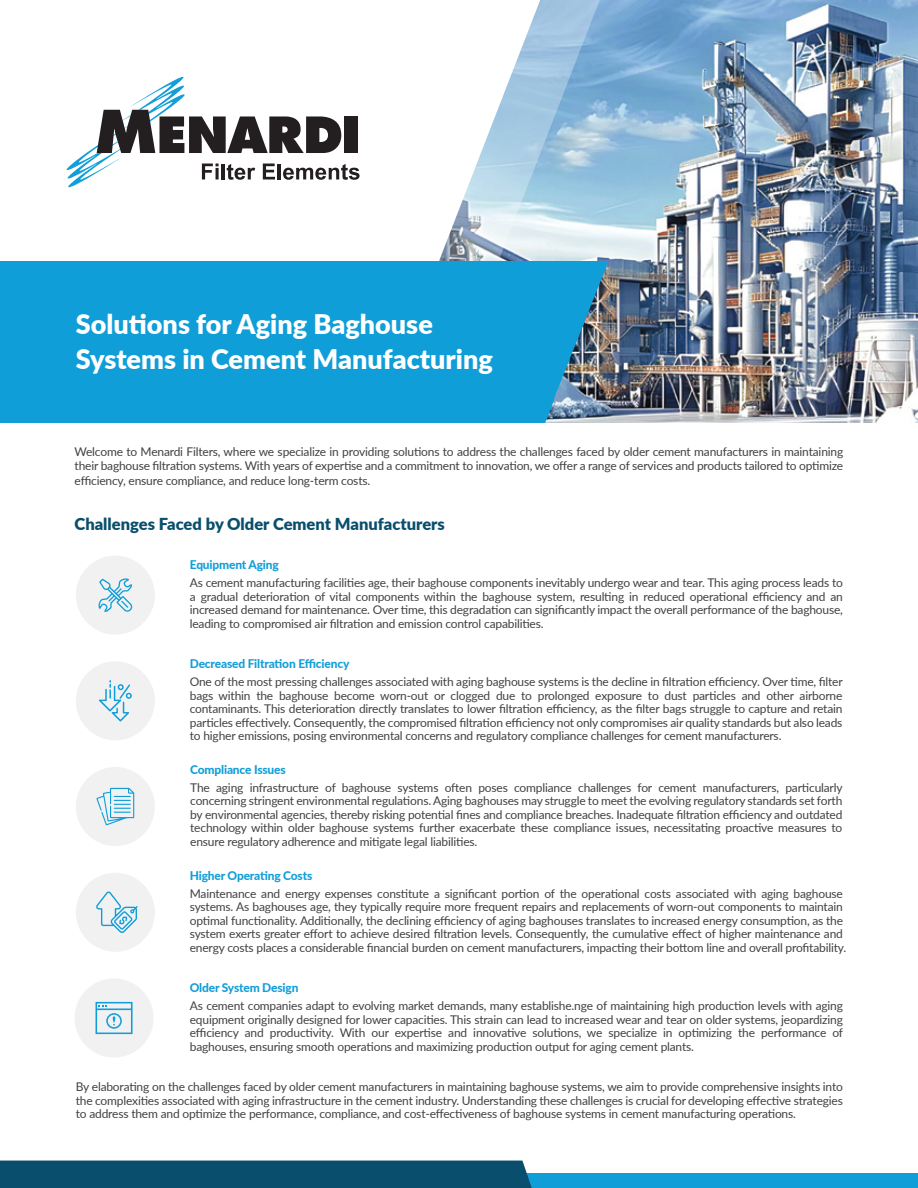
<style>
.page{position:relative;width:918px;height:1188px;background:#fff}
.page>*{position:absolute;margin:0;border:0;box-sizing:border-box;transform-origin:0 0}
.t1{font:900 27px/34.5px "Lato";color:#fff}
.t2{font:900 16.5px "Lato";color:#094e6c}
.t3{font:12px/13.5px "Lato";letter-spacing:-.015em;color:#414042;text-align:justify}
.t4{font:800 12px "Lato";letter-spacing:-.015em;color:#129ed9}
</style>
<div class="page">
<img style="left:695px;top:0;width:223px;height:423px">
<div style="left:0;top:1174px;width:918px;height:14px;background:#109ed9"></div>
<div style="left:0;top:1161px;width:532px;height:27px;background:#094e6c"></div>
<img style="left:540px;top:0;width:155px;height:423px">
<svg style="left:0;top:1px;width:540px;height:261px"></svg>
<svg style="left:67px;top:77px;width:293px;height:110px"></svg>
<div style="left:344px;top:116px;width:13px;height:37px;background:#231f20"></div>
<svg style="left:0;top:262px;width:630px;height:161px;fill:#109ed9"></svg>
<div style="left:76px;top:556px;width:79px;height:79px;background:#f1f1f2;border-radius:40px"></div>
<svg style="left:98px;top:578px;width:35px;height:34px"></svg>
<div style="left:76px;top:661px;width:79px;height:79px;background:#f1f1f2;border-radius:40px"></div>
<svg style="left:99px;top:680px;width:33px;height:42px"></svg>
<div style="left:76px;top:767px;width:79px;height:79px;background:#f1f1f2;border-radius:40px"></div>
<svg style="left:96px;top:788px;width:38px;height:37px"></svg>
<div style="left:76px;top:873px;width:79px;height:79px;background:#f1f1f2;border-radius:40px"></div>
<svg style="left:96px;top:892px;width:42px;height:41px"></svg>
<div style="left:75px;top:978px;width:79px;height:80px;background:#f1f1f2;border-radius:40px"></div>
<svg style="left:96px;top:1002px;width:37px;height:32px"></svg>
<h1 class="t1" style="left:76px;top:306px;width:419px">Solutions for Aging Baghouse<br>Systems in Cement Manufacturing</h1>
<p class="t3" style="left:75px;top:444px;width:770px;line-height:14.4px">Welcome to Menardi Filters, where we specialize in providing solutions to address the challenges faced by older cement manufacturers in maintaining their baghouse filtration systems. With years of expertise and a commitment to innovation, we offer a range of services and products tailored to optimize efficiency, ensure compliance, and reduce long-term costs.</p>
<h2 class="t2" style="left:75px;top:512px;width:372px">Challenges Faced by Older Cement Manufacturers</h2>
<p class="t4" style="left:190px;top:556px;width:91px">Equipment Aging</p>
<p class="t3" style="left:190px;top:576px;width:655px">As cement manufacturing facilities age, their baghouse components inevitably undergo wear and tear. This aging process leads to a gradual deterioration of vital components within the baghouse system, resulting in reduced operational efficiency and an increased demand for maintenance. Over time, this degradation can significantly impact the overall performance of the baghouse, leading to compromised air filtration and emission control capabilities.</p>
<p class="t4" style="left:190px;top:655px;width:161px">Decreased Filtration Efficiency</p>
<p class="t3" style="left:190px;top:675px;width:654px">One of the most pressing challenges associated with aging baghouse systems is the decline in filtration efficiency. Over time, filter bags within the baghouse become worn-out or clogged due to prolonged exposure to dust particles and other airborne contaminants. This deterioration directly translates to lower filtration efficiency, as the filter bags struggle to capture and retain particles effectively. Consequently, the compromised filtration efficiency not only compromises air quality standards but also leads to higher emissions, posing environmental concerns and regulatory compliance challenges for cement manufacturers.</p>
<p class="t4" style="left:190px;top:761px;width:97px">Compliance Issues</p>
<p class="t3" style="left:190px;top:780px;width:654px">The aging infrastructure of baghouse systems often poses compliance challenges for cement manufacturers, particularly concerning stringent environmental regulations. Aging baghouses may struggle to meet the evolving regulatory standards set forth by environmental agencies, thereby risking potential fines and compliance breaches. Inadequate filtration efficiency and outdated technology within older baghouse systems further exacerbate these compliance issues, necessitating proactive measures to ensure regulatory adherence and mitigate legal liabilities.</p>
<p class="t4" style="left:190px;top:866px;width:124px">Higher Operating Costs</p>
<p class="t3" style="left:190px;top:886px;width:658px;text-align:left">Maintenance and energy expenses constitute a significant portion of the operational costs associated with aging baghouse systems. As baghouses age, they typically require more frequent repairs and replacements of worn-out components to maintain optimal functionality. Additionally, the declining efficiency of aging baghouses translates to increased energy consumption, as the system exerts greater effort to achieve desired filtration levels. Consequently, the cumulative effect of higher maintenance and energy costs places a considerable financial burden on cement manufacturers, impacting their bottom line and overall profitability.</p>
<p class="t4" style="left:190px;top:979px;width:110px">Older System Design</p>
<p class="t3" style="left:190px;top:999px;width:655px">As cement companies adapt to evolving market demands, many establishe.nge of maintaining high production levels with aging equipment originally designed for lower capacities. This strain can lead to increased wear and tear on older systems, jeopardizing efficiency and productivity. With our expertise and innovative solutions, we specialize in optimizing the performance of baghouses, ensuring smooth operations and maximizing production output for aging cement plants.</p>
<p class="t3" style="left:76px;top:1080px;width:769px">By elaborating on the challenges faced by older cement manufacturers in maintaining baghouse systems, we aim to provide comprehensive insights into the complexities associated with aging infrastructure in the cement industry. Understanding these challenges is crucial for developing effective strategies to address them and optimize the performance, compliance, and cost-effectiveness of baghouse systems in cement manufacturing operations.</p>
</div>
